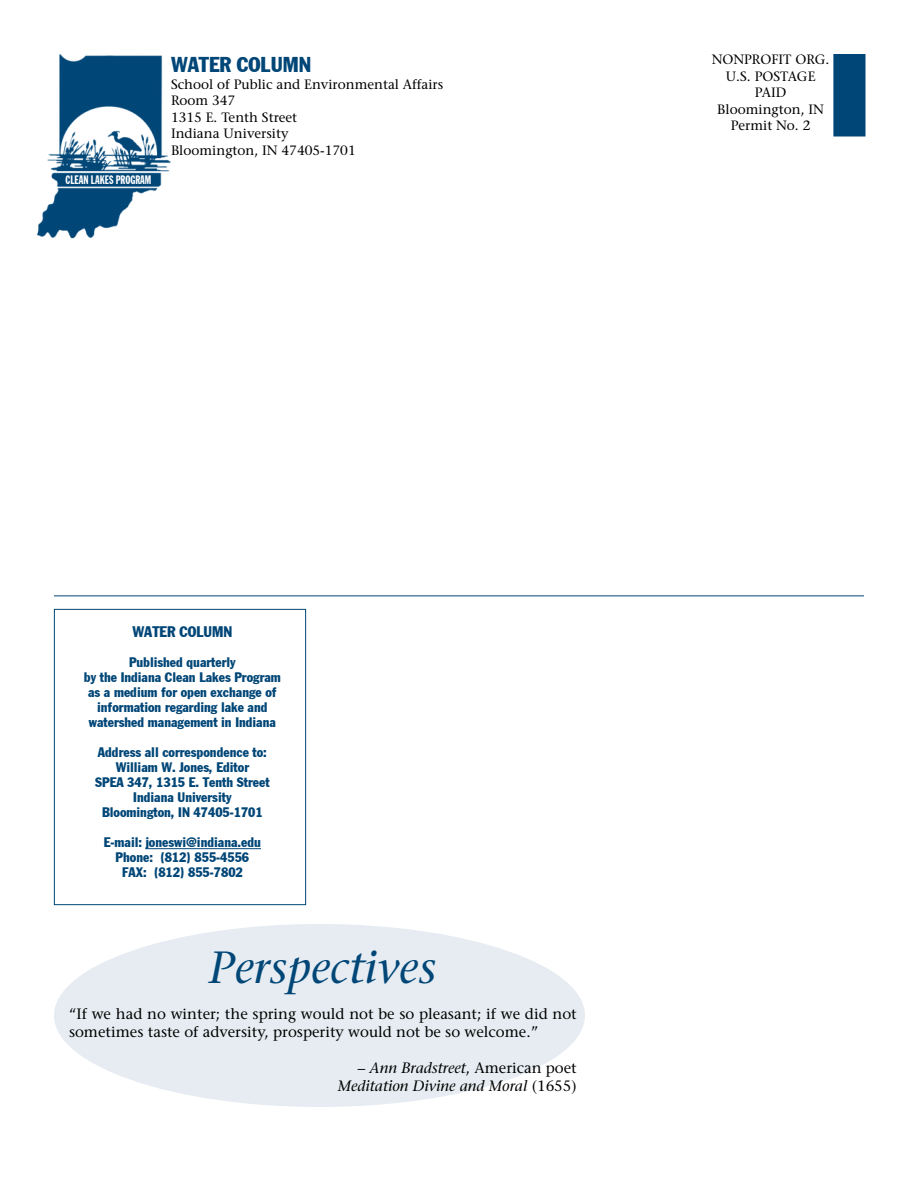
<style>
.page{position:relative;width:918px;height:1188px;background:#fff}
.page>*{position:absolute;margin:0;border:0;box-sizing:border-box;transform-origin:0 0}
.t1{font:italic 45px "Stone Serif";color:#004677}
.t2{font:21px "Jack Condensed";color:#004677}
.t3{font:15px/18px "Stone Serif";color:#000}
.t4{font:italic 15px/18px "Stone Serif";color:#000;text-align:right}
.t5{font:15px "Jack Condensed";color:#004677}
.t6{font:13.5px/15px "Jack Condensed";color:#004677;text-align:center}
.t7{font:13.5px/16.5px "Stone Serif";color:#000}
.t8{font:12px "Jack Extra Cond";color:#fff}
.s1{font-style:normal}
</style>
<div class="page">
<img style="left:36px;top:54px;width:135px;height:185px">
<div style="left:834px;top:55px;width:31px;height:81px;background:#004677"></div>
<div style="left:833px;top:54px;width:33px;height:82px;border:2px solid #004677"></div>
<hr style="left:54px;top:596px;width:810px;height:1px;background:#004677">
<div style="left:61px;top:174px;width:94px;height:11px;background:#004677"></div>
<div style="left:61px;top:174px;width:94px;height:12px;border:1px solid #004677"></div>
<div style="left:54px;top:924px;width:531px;height:183px;background:#e6ecf1;border-radius:50%"></div>
<div style="left:54px;top:609px;width:252px;height:296px;border:1px solid #004677"></div>
<hr style="left:146px;top:848px;width:115px;height:1px;background:#004677">
<p class="t8" style="left:65px;top:173px;width:87px">CLEAN LAKES PROGRAM</p>
<h2 class="t2" style="left:171px;top:52px;width:142px">WATER COLUMN</h2>
<p class="t7" style="left:171px;top:76px;width:274px">School of Public and Environmental Affairs<br>Room 347<br>1315 E. Tenth Street<br>Indiana University<br>Bloomington, IN 47405-1701</p>
<p class="t7" style="left:712px;top:51px;width:119px;text-align:center">NONPROFIT ORG.<br>U.S. POSTAGE<br>PAID<br>Bloomington, IN<br>Permit No. 2</p>
<p class="t5" style="left:132px;top:623px;width:102px">WATER COLUMN</p>
<p class="t6" style="left:84px;top:655px;width:199px">Published quarterly<br>by the Indiana Clean Lakes Program as a medium for open exchange of information regarding lake and watershed management in Indiana</p>
<p class="t6" style="left:95px;top:745px;width:176px">Address all correspondence to:<br>William W. Jones, Editor<br>SPEA 347, 1315 E. Tenth Street<br>Indiana University<br>Bloomington, IN 47405-1701</p>
<p class="t6" style="left:104px;top:835px;width:159px">E-mail: joneswi@indiana.edu<br>Phone: (812) 855-4556<br>FAX: (812) 855-7802</p>
<h1 class="t1" style="left:209px;top:941px;width:229px">Perspectives</h1>
<p class="t3" style="left:69px;top:1005px;width:509px">“If we had no winter; the spring would not be so pleasant; if we did not sometimes taste of adversity, prosperity would not be so welcome.”</p>
<p class="t4" style="left:338px;top:1059px;width:241px"><span class="s1">–</span> Ann Bradstreet<span class="s1">, American poet<br></span>Meditation Divine and Moral <span class="s1">(1655)</span></p>
</div>
